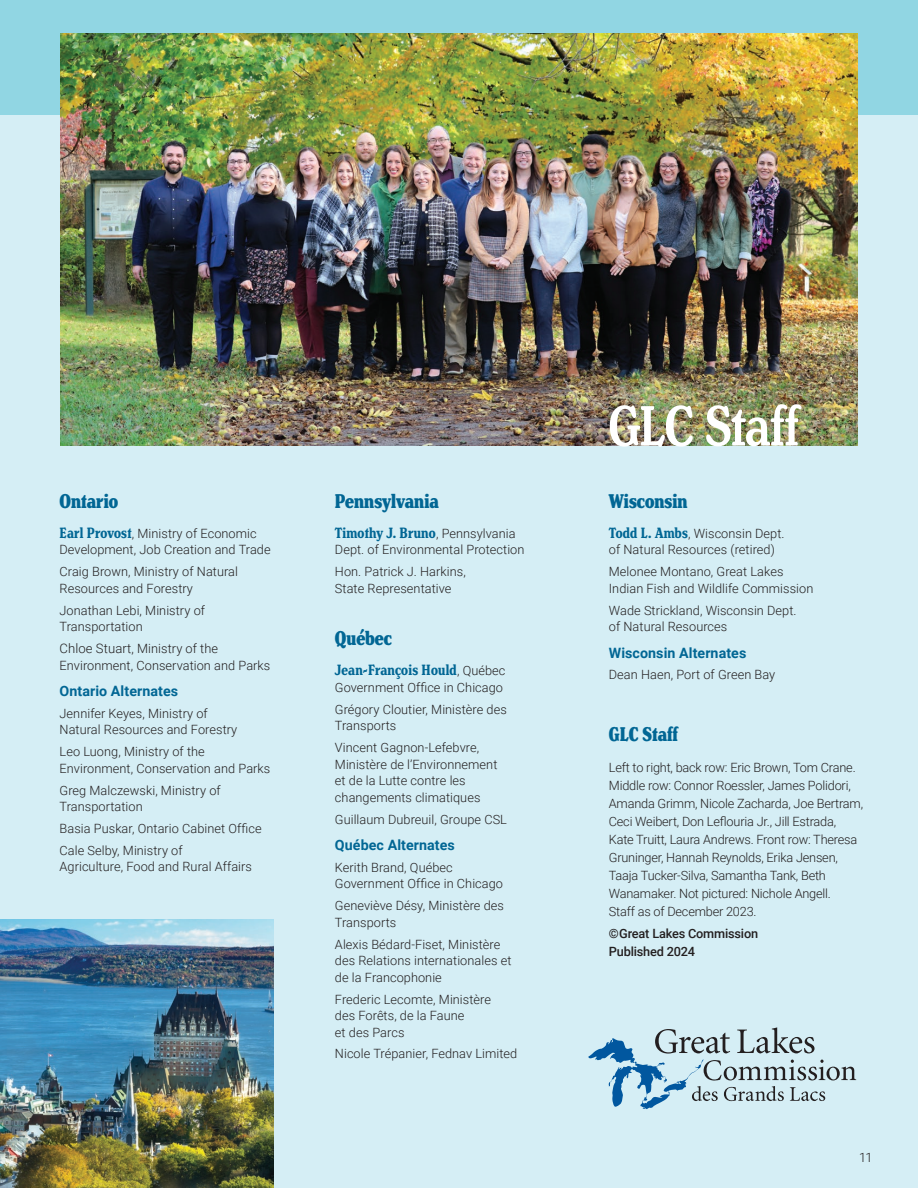
<style>
.page{position:relative;width:918px;height:1188px;background:#d5eef5}
.page>*{position:absolute;margin:0;border:0;box-sizing:border-box;transform-origin:0 0}
.AR_Head-Top{font:500 extra-condensed 60px "Henriette";letter-spacing:-.025em;color:#fff}
.AR23_Comm_Obs_Staff_SubHead{font:800 extra-condensed 21px "Henriette";letter-spacing:.005em;color:#016694}
.AR20_Commissioners_List{font:700 extra-condensed 15.75px "Henriette";letter-spacing:.015em;color:#016694}
.AR20_Commissioners_List-2{font:700 14.25px "Roboto";letter-spacing:.005em;color:#016694}
.AR20_Commissioners_List-3{font:300 12.75px/16.5px "Roboto";letter-spacing:.005em;color:#231f20}
.AR20_Commissioners_List-4{font:300 12.75px/18px "Roboto";letter-spacing:-.015em;color:#231f20}
.AR20_Commissioners_List-5{font:500 12.75px/18px "Roboto";letter-spacing:-.015em;color:#231f20}
.AR20_Body{font:300 12.75px "Roboto";color:#231f20}
.s1{font-family:"Henriette";font-weight:700;font-stretch:extra-condensed;font-size:15.75px;color:#016694}
.s2{font-size:13.2px}
.s3{font-family:"Roboto";font-weight:300;font-stretch:normal;font-size:12.75px;color:#231f20}
</style>
<div class="page">
<div style="left:0;top:0;width:918px;height:115px;background:#91d6e3"></div>
<svg style="left:588px;top:1027px;width:268px;height:82px"></svg>
<img style="left:61px;top:34px;width:796px;height:412px">
<img style="left:0;top:919px;width:274px;height:269px">
<p class="AR23_Comm_Obs_Staff_SubHead" style="left:60px;top:488px;width:60px">Ontario</p>
<p class="AR20_Commissioners_List-3" style="left:60px;top:525px;width:213px"><span class="s1">Earl Provost</span>, Ministry of Economic<br>Development, Job Creation and Trade</p>
<p class="AR20_Commissioners_List-3" style="left:60px;top:563px;width:180px">Craig Brown, Ministry of Natural<br>Resources and Forestry</p>
<p class="AR20_Commissioners_List-3" style="left:60px;top:601px;width:147px">Jonathan Lebi, Ministry of<br>Transportation</p>
<p class="AR20_Commissioners_List-3" style="left:60px;top:640px;width:212px"><span class="s2">Chloe Stuart</span>, Ministry of the<br>Environment, Conservation and Parks</p>
<p class="AR20_Commissioners_List-2" style="left:60px;top:681px;width:120px">Ontario Alternates</p>
<p class="AR20_Commissioners_List-3" style="left:60px;top:705px;width:179px">Jennifer Keyes, Ministry of<br>Natural Resources and Forestry</p>
<p class="AR20_Commissioners_List-3" style="left:60px;top:743px;width:212px">Leo Luong, Ministry of the<br>Environment, Conservation and Parks</p>
<p class="AR20_Commissioners_List-3" style="left:60px;top:781px;width:163px">Greg Malczewski, Ministry of<br>Transportation</p>
<p class="AR20_Commissioners_List-3" style="left:60px;top:820px;width:204px">Basia Puskar, Ontario Cabinet Office</p>
<p class="AR20_Commissioners_List-3" style="left:60px;top:842px;width:194px">Cale Selby, Ministry of<br>Agriculture, Food and Rural Affairs</p>
<p class="AR23_Comm_Obs_Staff_SubHead" style="left:335px;top:488px;width:105px">Pennsylvania</p>
<p class="AR20_Commissioners_List" style="left:335px;top:523px;width:182px">Timothy J. Bruno<span class="s3">, Pennsylvania</span></p>
<p class="AR20_Commissioners_List-3" style="left:335px;top:541px;width:191px">Dept. of Environmental Protection</p>
<p class="AR20_Commissioners_List-3" style="left:335px;top:563px;width:132px">Hon. Patrick J. Harkins,<br>State Representative</p>
<p class="AR23_Comm_Obs_Staff_SubHead" style="left:335px;top:626px;width:58px">Québec</p>
<p class="AR20_Commissioners_List" style="left:335px;top:661px;width:172px">Jean-François Hould<span class="s3">, Québec</span></p>
<p class="AR20_Commissioners_List-3" style="left:335px;top:679px;width:170px">Government Office in Chicago</p>
<p class="AR20_Commissioners_List-3" style="left:335px;top:701px;width:173px">Grégory Cloutier, Ministère des<br>Transports</p>
<p class="AR20_Commissioners_List-3" style="left:335px;top:739px;width:164px">Vincent Gagnon-Lefebvre,<br>Ministère de l’Environnement et de la Lutte contre les changements climatiques</p>
<p class="AR20_Commissioners_List-3" style="left:335px;top:810px;width:174px">Guillaum Dubreuil, Groupe CSL</p>
<p class="AR20_Commissioners_List-2" style="left:335px;top:835px;width:121px">Québec Alternates</p>
<p class="AR20_Commissioners_List-3" style="left:335px;top:859px;width:170px">Kerith Brand, Québec<br>Government Office in Chicago</p>
<p class="AR20_Commissioners_List-3" style="left:335px;top:897px;width:171px">Geneviève Désy, Ministère des<br>Transports</p>
<p class="AR20_Commissioners_List-3" style="left:335px;top:935px;width:178px">Alexis Bédard-Fiset, Ministère des Relations internationales et de la Francophonie</p>
<p class="AR20_Commissioners_List-3" style="left:335px;top:990px;width:158px">Frederic Lecomte, Ministère des Forêts, de la Faune<br>et des Parcs</p>
<p class="AR20_Commissioners_List-3" style="left:335px;top:1045px;width:184px">Nicole Trépanier, Fednav Limited</p>
<p class="AR_Head-Top" style="left:608px;top:391px;width:192px">GLC Staff</p>
<p class="AR23_Comm_Obs_Staff_SubHead" style="left:609px;top:488px;width:80px">Wisconsin</p>
<p class="AR20_Commissioners_List-3" style="left:609px;top:525px;width:177px"><span class="s1">Todd L. Ambs</span>, Wisconsin Dept. of Natural Resources (retired)</p>
<p class="AR20_Commissioners_List-3" style="left:609px;top:563px;width:206px">Melonee Montano, Great Lakes<br>Indian Fish and Wildlife Commission</p>
<p class="AR20_Commissioners_List-3" style="left:609px;top:601px;width:189px">Wade Strickland, Wisconsin Dept. of Natural Resources</p>
<p class="AR20_Commissioners_List-2" style="left:609px;top:642px;width:139px">Wisconsin Alternates</p>
<p class="AR20_Commissioners_List-3" style="left:609px;top:666px;width:168px">Dean Haen, Port of Green Bay</p>
<p class="AR23_Comm_Obs_Staff_SubHead" style="left:609px;top:722px;width:71px">GLC Staff</p>
<p class="AR20_Commissioners_List-4" style="left:609px;top:758px;width:256px">Left to right, back row: Eric Brown, Tom Crane.<br>Middle row: Connor Roessler, James Polidori, Amanda Grimm, Nicole Zacharda, Joe Bertram, Ceci Weibert, Don Leflouria Jr., Jill Estrada, Kate Truitt, Laura Andrews. Front row: Theresa Gruninger, Hannah Reynolds, Erika Jensen, Taaja Tucker-Silva, Samantha Tank, Beth Wanamaker. Not pictured: Nichole Angell.<br>Staff as of December 2023.</p>
<p class="AR20_Commissioners_List-5" style="left:609px;top:924px;width:151px">©Great Lakes Commission<br>Published 2024</p>
<p class="AR20_Body" style="left:859px;top:1148px;width:15px">11</p>
</div>
